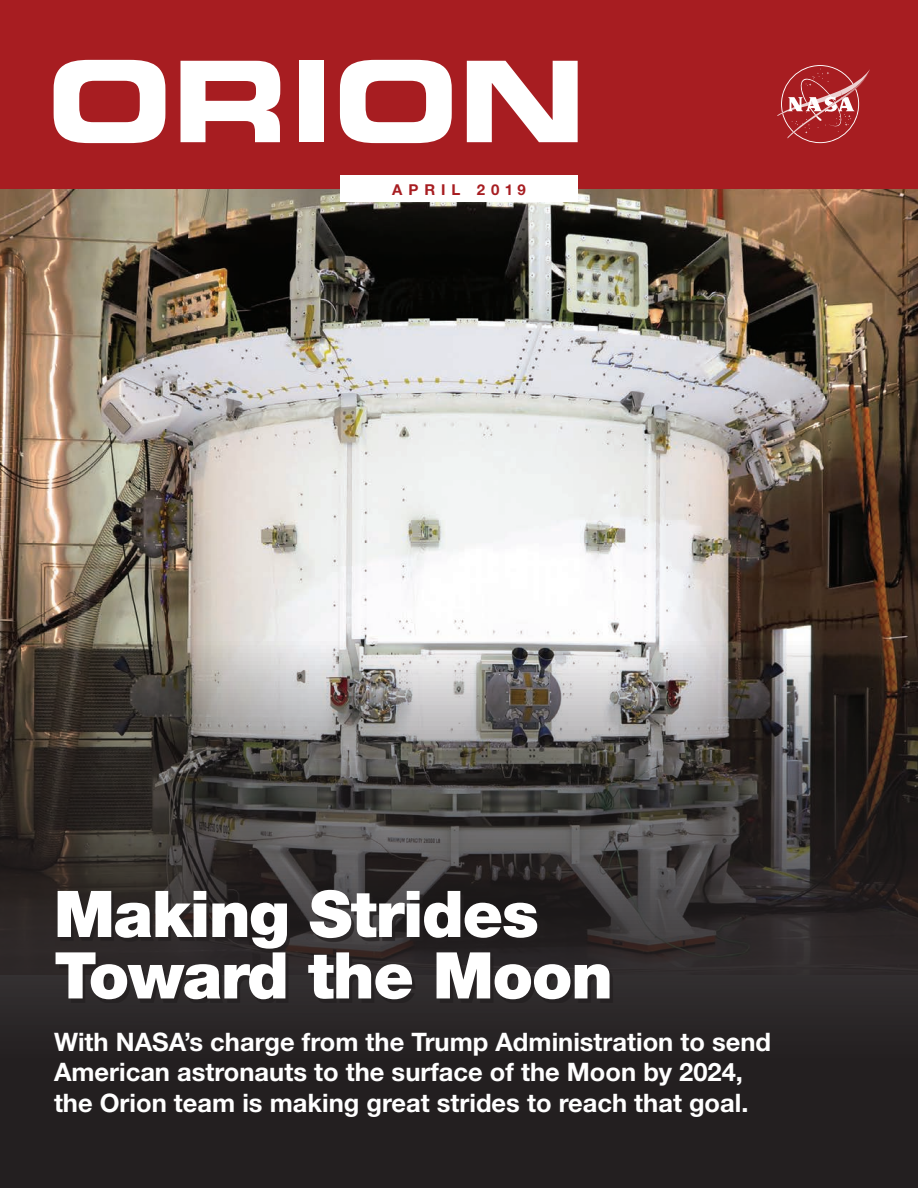
<style>
.page{position:relative;width:918px;height:1188px;background:#fff}
.page>*{position:absolute;margin:0;border:0;box-sizing:border-box;transform-origin:0 0}
.t1{font:112.5px "Eurostile Bold Extended Two";color:#fff}
.t2{font:900 64.5px/61.5px "Helvetica Neue LT Std";letter-spacing:-.02em;color:#fff}
.t3{font:700 25.5px/30.6px "Helvetica Neue LT Std";color:#fff}
.t4{font:700 15px "Helvetica Neue LT Std";letter-spacing:.4em;color:#a71d21}
</style>
<div class="page">
<div style="left:0;top:367px;width:918px;height:821px;background:#231f20"></div>
<img style="left:0;top:189px;width:918px;height:785px">
<div style="left:0;top:0;width:918px;height:189px;background:#a71d21"></div>
<svg style="left:777px;top:65px;width:93px;height:78px"></svg>
<div style="left:340px;top:176px;width:238px;height:26px;background:#fff"></div>
<div style="left:59px;top:893px;width:554px;height:110px;background:#231f20"></div>
<h1 class="t1" style="left:47px;top:22px;width:541px">ORION</h1>
<p class="t4" style="left:392px;top:180px;width:135px">APRIL 2019</p>
<h2 class="t2" style="left:54px;top:883px;width:561px">Making Strides<br>Toward the Moon</h2>
<p class="t3" style="left:54px;top:1026px;width:719px">With NASA’s charge from the Trump Administration to send<br>American astronauts to the surface of the Moon by 2024, the Orion team is making great strides to reach that goal.</p>
</div>
